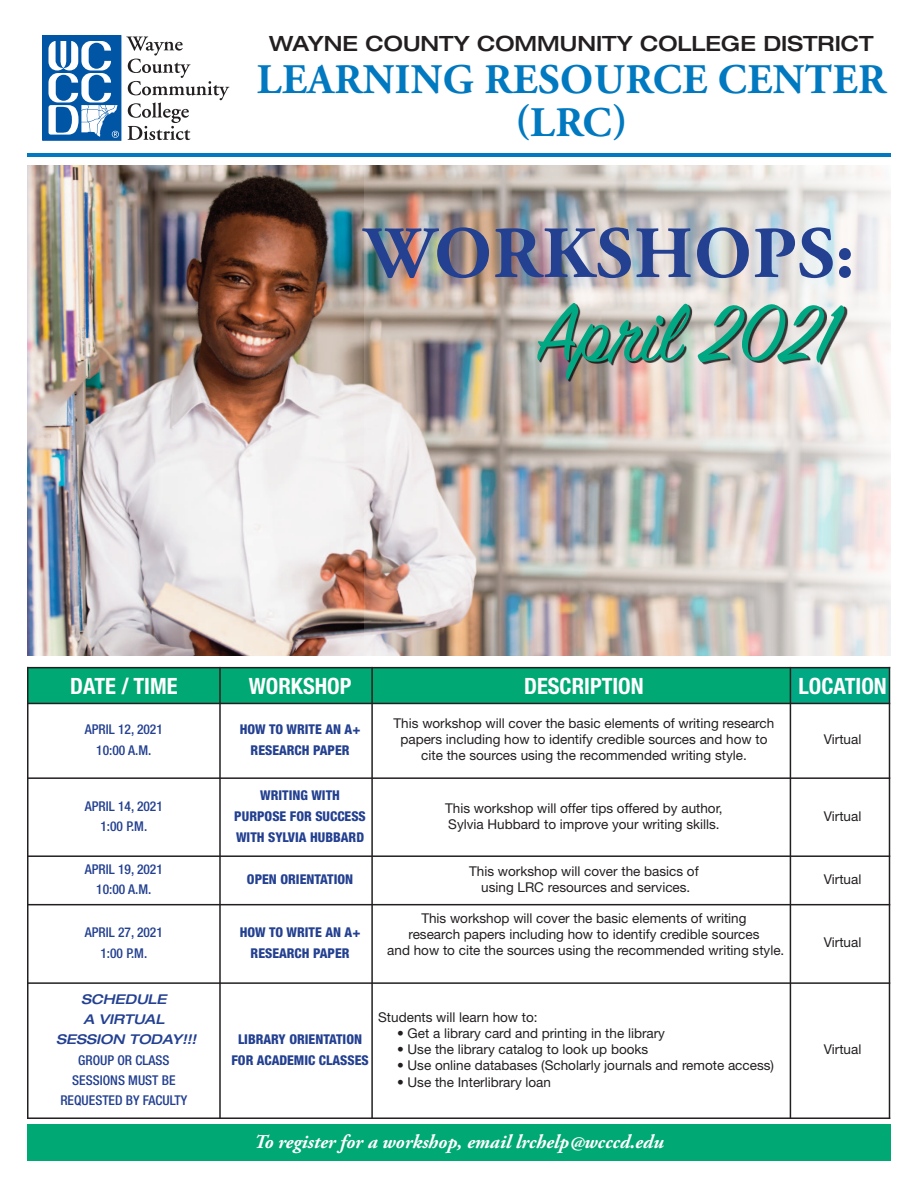
<style>
.page{position:relative;width:918px;height:1188px;background:#fff}
.page>*{position:absolute;margin:0;border:0;box-sizing:border-box;transform-origin:0 0}
.t1{font:700 73.2px "Adobe Garamond Pro";letter-spacing:.015em;color:#234091}
.t2{font:700 42px/42.9px "Adobe Garamond Pro";letter-spacing:.015em;color:#0079c0;text-align:center}
.t3{font:700 condensed 22.5px "Helvetica Neue";color:#fff}
.t4{font:500 expanded 21px "Helvetica Neue";color:#231f20}
.t5{font:italic 700 19.5px "Adobe Garamond Pro";color:#fff}
.t6{font:13.5px/16.2px "Helvetica Neue";color:#231f20;text-align:center}
.t7{font:800 condensed 13.5px/21px "Helvetica Neue";color:#234091;text-align:center}
.t8{font:500 condensed 13.5px/20.2px "Helvetica Neue";color:#234091;text-align:center}
.t9{font:italic 500 expanded 13.5px/20.2px "Helvetica Neue";color:#234091;text-align:center}
</style>
<div class="page">
<img style="left:27px;top:166px;width:337px;height:489px">
<div style="left:43px;top:36px;width:78px;height:104px;background:#0155a5"></div>
<div style="left:42px;top:35px;width:79px;height:106px;border:1px solid #0155a5"></div>
<svg style="left:126px;top:36px;width:103px;height:104px"></svg>
<svg style="left:48px;top:41px;width:71px;height:97px"></svg>
<hr style="left:27px;top:153px;width:864px;height:4px;background:#0079c0">
<div style="left:27px;top:1125px;width:864px;height:36px;background:#00a873"></div>
<div style="left:27px;top:667px;width:193px;height:36px;background:#00a873"></div>
<div style="left:220px;top:667px;width:152px;height:36px;background:#00a873"></div>
<div style="left:372px;top:667px;width:418px;height:36px;background:#00a873"></div>
<div style="left:790px;top:667px;width:100px;height:36px;background:#00a884"></div>
<hr style="left:27px;top:667px;width:1px;height:452px;background:#231f20">
<hr style="left:219px;top:667px;width:2px;height:452px;background:#231f20">
<hr style="left:371px;top:667px;width:2px;height:452px;background:#231f20">
<hr style="left:790px;top:667px;width:1px;height:452px;background:#231f20">
<hr style="left:889px;top:667px;width:1px;height:452px;background:#231f20">
<hr style="left:27px;top:667px;width:863px;height:1px;background:#231f20">
<hr style="left:27px;top:703px;width:863px;height:1px;background:#231f20">
<hr style="left:27px;top:777px;width:863px;height:2px;background:#231f20">
<hr style="left:27px;top:855px;width:863px;height:2px;background:#231f20">
<hr style="left:27px;top:904px;width:863px;height:1px;background:#231f20">
<hr style="left:27px;top:982px;width:863px;height:2px;background:#231f20">
<hr style="left:27px;top:1117px;width:863px;height:2px;background:#231f20">
<img style="left:364px;top:165px;width:527px;height:491px">
<img style="left:534px;top:300px;width:318px;height:87px">
<img style="left:537px;top:303px;width:308px;height:77px">
<h3 class="t4" style="left:269px;top:36px;width:606px">WAYNE COUNTY COMMUNITY COLLEGE DISTRICT</h3>
<h2 class="t2" style="left:257px;top:57px;width:631px">LEARNING RESOURCE CENTER (LRC)</h2>
<h1 class="t1" style="left:365px;top:209px;width:491px">WORKSHOPS:</h1>
<h3 class="t3" style="left:70px;top:673px;width:109px">DATE / TIME</h3>
<h3 class="t3" style="left:249px;top:673px;width:104px">WORKSHOP</h3>
<h3 class="t3" style="left:524px;top:673px;width:121px">DESCRIPTION</h3>
<h3 class="t3" style="left:799px;top:673px;width:90px">LOCATION</h3>
<p class="t8" style="left:85px;top:721px;width:80px">APRIL 12, 2021<br>10:00 A.M.</p>
<p class="t7" style="left:240px;top:720px;width:122px">HOW TO WRITE AN A+<br>RESEARCH PAPER</p>
<p class="t6" style="left:394px;top:717px;width:382px">This workshop will cover the basic elements of writing research papers including how to identify credible sources and how to cite the sources using the recommended writing style.</p>
<p class="t6" style="left:824px;top:733px;width:39px">Virtual</p>
<p class="t8" style="left:85px;top:797px;width:80px">APRIL 14, 2021<br>1:00 P.M.</p>
<p class="t7" style="left:234px;top:786px;width:133px">WRITING WITH<br>PURPOSE FOR SUCCESS<br>WITH SYLVIA HUBBARD</p>
<p class="t6" style="left:445px;top:801px;width:279px;text-align:left">This workshop will offer tips offered by author,<br>Sylvia Hubbard to improve your writing skills.</p>
<p class="t6" style="left:824px;top:809px;width:39px">Virtual</p>
<p class="t8" style="left:85px;top:860px;width:80px">APRIL 19, 2021<br>10:00 A.M.</p>
<p class="t7" style="left:247px;top:870px;width:108px">OPEN ORIENTATION</p>
<p class="t6" style="left:469px;top:864px;width:231px">This workshop will cover the basics of using LRC resources and services.</p>
<p class="t6" style="left:824px;top:872px;width:39px">Virtual</p>
<p class="t8" style="left:85px;top:924px;width:80px">APRIL 27, 2021<br>1:00 P.M.</p>
<p class="t7" style="left:240px;top:923px;width:122px">HOW TO WRITE AN A+<br>RESEARCH PAPER</p>
<p class="t6" style="left:387px;top:912px;width:399px">This workshop will cover the basic elements of writing<br>research papers including how to identify credible sources<br>and how to cite the sources using the recommended writing style.</p>
<p class="t6" style="left:824px;top:936px;width:39px">Virtual</p>
<p class="t9" style="left:56px;top:990px;width:144px">SCHEDULE<br>A VIRTUAL<br>SESSION TODAY!!!</p>
<p class="t8" style="left:60px;top:1051px;width:128px">GROUP OR CLASS<br>SESSIONS MUST BE<br>REQUESTED BY FACULTY</p>
<p class="t7" style="left:231px;top:1030px;width:139px">LIBRARY ORIENTATION<br>FOR ACADEMIC CLASSES</p>
<p class="t6" style="left:378px;top:1010px;width:161px">Students will learn how to:</p>
<p class="t6" style="left:397px;top:1026px;width:270px">• Get a library card and printing in the library</p>
<p class="t6" style="left:397px;top:1043px;width:253px">• Use the library catalog to look up books</p>
<p class="t6" style="left:397px;top:1059px;width:379px">• Use online databases (Scholarly journals and remote access)</p>
<p class="t6" style="left:397px;top:1075px;width:156px">• Use the Interlibrary loan</p>
<h3 class="t5" style="left:254px;top:1134px;width:411px">To register for a workshop, email lrchelp@wcccd.edu</h3>
<p class="t6" style="left:824px;top:1043px;width:39px">Virtual</p>
</div>
